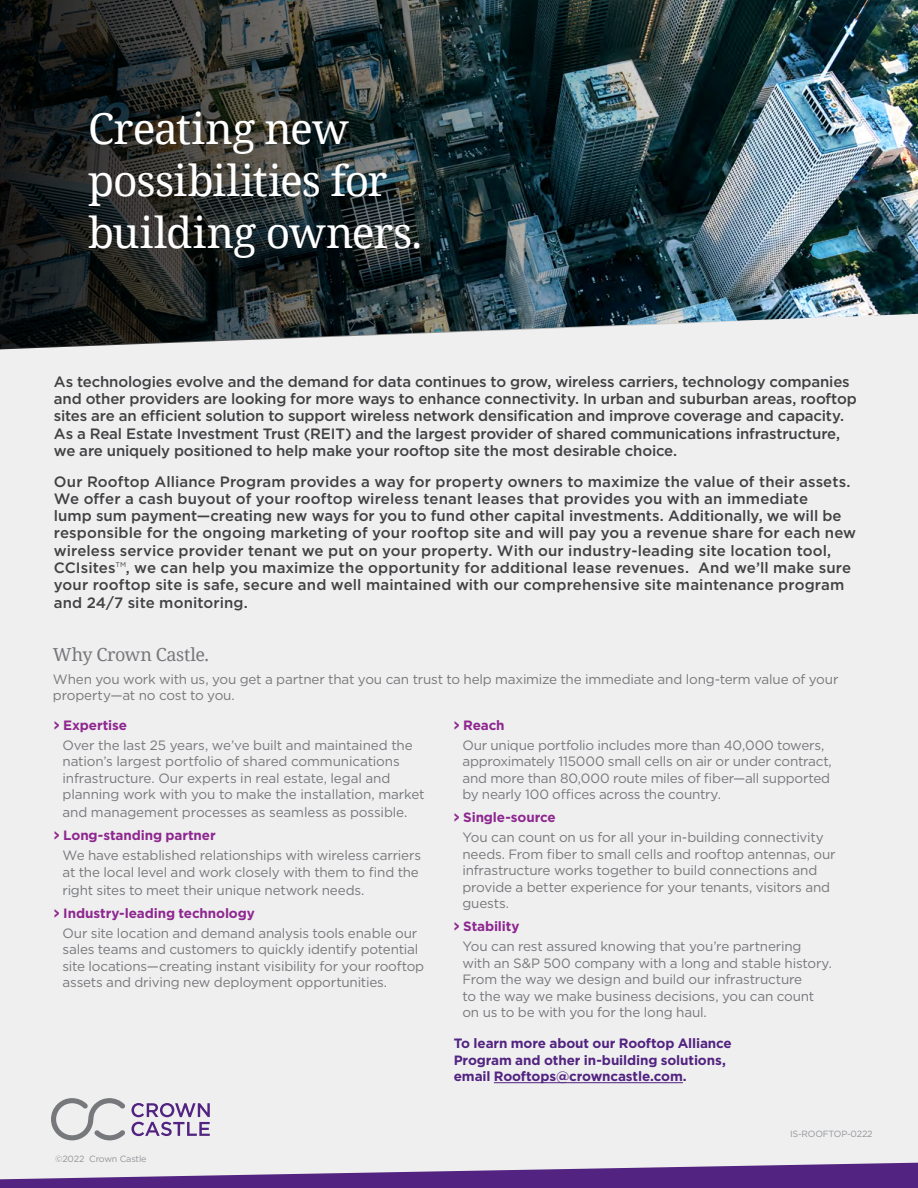
<style>
.page{position:relative;width:918px;height:1188px;background:#fff}
.page>*{position:absolute;margin:0;border:0;box-sizing:border-box;transform-origin:0 0}
.t1{font:42.6px/51.9px "Noto Serif";letter-spacing:-.02em;color:#fff}
.t2{font:18px "Noto Serif";letter-spacing:-.02em;color:#77787b}
.t3{font:500 15px/17.4px "Gotham";letter-spacing:-.005em;color:#414042}
.t4{font:13.5px/16.5px "Gotham";letter-spacing:-.015em;color:#77787b}
.t5{font:700 13.5px/16.5px "Gotham";letter-spacing:-.01em;color:#522380}
.t6{font:9px "Gotham";letter-spacing:-.02em;color:#939598}
.s1{font-family:"Interstate";font-weight:700;color:#8e278f}
.s2{font-weight:700;color:#8e278f}
</style>
<div class="page">
<div style="left:0;top:350px;width:918px;height:813px;background:#efeff0"></div>
<svg style="left:0;top:1163px;width:918px;height:25px"></svg>
<svg style="left:51px;top:1098px;width:74px;height:42px"></svg>
<svg style="left:131px;top:1103px;width:79px;height:33px"></svg>
<hr style="left:494px;top:1082px;width:189px;height:1px;background:#522380">
<img style="left:0;top:0;width:918px;height:350px">
<h1 class="t1" style="left:88px;top:101px;width:336px">Creating new possibilities for building owners.</h1>
<p class="t3" style="left:54px;top:373px;width:804px">As technologies evolve and the demand for data continues to grow, wireless carriers, technology companies and other providers are looking for more ways to enhance connectivity. In urban and suburban areas, rooftop sites are an efficient solution to support wireless network densification and improve coverage and capacity.<br>As a Real Estate Investment Trust (REIT) and the largest provider of shared communications infrastructure, we are uniquely positioned to help make your rooftop site the most desirable choice.</p>
<p class="t3" style="left:54px;top:472px;width:804px">Our Rooftop Alliance Program provides a way for property owners to maximize the value of their assets.<br>We offer a cash buyout of your rooftop wireless tenant leases that provides you with an immediate<br>lump sum payment—creating new ways for you to fund other capital investments. Additionally, we will be responsible for the ongoing marketing of your rooftop site and will pay you a revenue share for each new wireless service provider tenant we put on your property. With our industry-leading site location tool, CCIsites<sup>TM</sup>, we can help you maximize the opportunity for additional lease revenues. And we’ll make sure your rooftop site is safe, secure and well maintained with our comprehensive site maintenance program and 24/7 site monitoring.</p>
<h2 class="t2" style="left:53px;top:642px;width:157px">Why Crown Castle.</h2>
<p class="t4" style="left:53px;top:670px;width:787px">When you work with us, you get a partner that you can trust to help maximize the immediate and long-term value of your property—at no cost to you.</p>
<p class="t4" style="left:63px;top:715px;width:352px;line-height:19.8px;text-indent:-9px"><span class="s1">&gt;</span> <span class="s2">Expertise<br></span>Over the last 25 years, we’ve built and maintained the</p>
<p class="t4" style="left:63px;top:753px;width:364px">nation’s largest portfolio of shared communications infrastructure. Our experts in real estate, legal and planning work with you to make the installation, market</p>
<p class="t4" style="left:54px;top:800px;width:355px;line-height:23.2px;text-indent:9px">and management processes as seamless as possible. <span class="s1">&gt;</span> <span class="s2">Long-standing partner</span></p>
<p class="t4" style="left:63px;top:847px;width:360px">We have established relationships with wireless carriers at the local level and work closely with them to find the</p>
<p class="t4" style="left:54px;top:878px;width:312px;line-height:23.2px;text-indent:9px">right sites to meet their unique network needs. <span class="s1">&gt;</span> <span class="s2">Industry-leading technology</span></p>
<p class="t4" style="left:63px;top:924px;width:363px">Our site location and demand analysis tools enable our sales teams and customers to quickly identify potential site locations—creating instant visibility for your rooftop assets and driving new deployment opportunities.</p>
<p class="t6" style="left:55px;top:1153px;width:93px">©2022 Crown Castle</p>
<p class="t4" style="left:462px;top:715px;width:363px;line-height:19.8px;text-indent:-9px"><span class="s1">&gt;</span> <span class="s2">Reach<br></span>Our unique portfolio includes more than 40,000 towers,</p>
<p class="t4" style="left:462px;top:753px;width:371px">approximately 115000 small cells on air or under contract, and more than 80,000 route miles of fiber—all supported by nearly 100 offices across the country.</p>
<p class="t4" style="left:462px;top:807px;width:363px;line-height:19.8px;text-indent:-9px"><span class="s1">&gt;</span> <span class="s2">Single-source<br></span>You can count on us for all your in-building connectivity</p>
<p class="t4" style="left:462px;top:845px;width:375px">needs. From fiber to small cells and rooftop antennas, our infrastructure works together to build connections and provide a better experience for your tenants, visitors and guests.</p>
<p class="t4" style="left:462px;top:916px;width:341px;line-height:19.8px;text-indent:-9px"><span class="s1">&gt;</span> <span class="s2">Stability<br></span>You can rest assured knowing that you’re partnering</p>
<p class="t4" style="left:462px;top:954px;width:371px">with an S&amp;P 500 company with a long and stable history.<br>From the way we design and build our infrastructure<br>to the way we make business decisions, you can count on us to be with you for the long haul.</p>
<p class="t5" style="left:454px;top:1035px;width:280px">To learn more about our Rooftop Alliance<br>Program and other in-building solutions, email Rooftops@crowncastle.com.</p>
<p class="t6" style="left:790px;top:1128px;width:84px">IS-ROOFTOP-0222</p>
</div>
